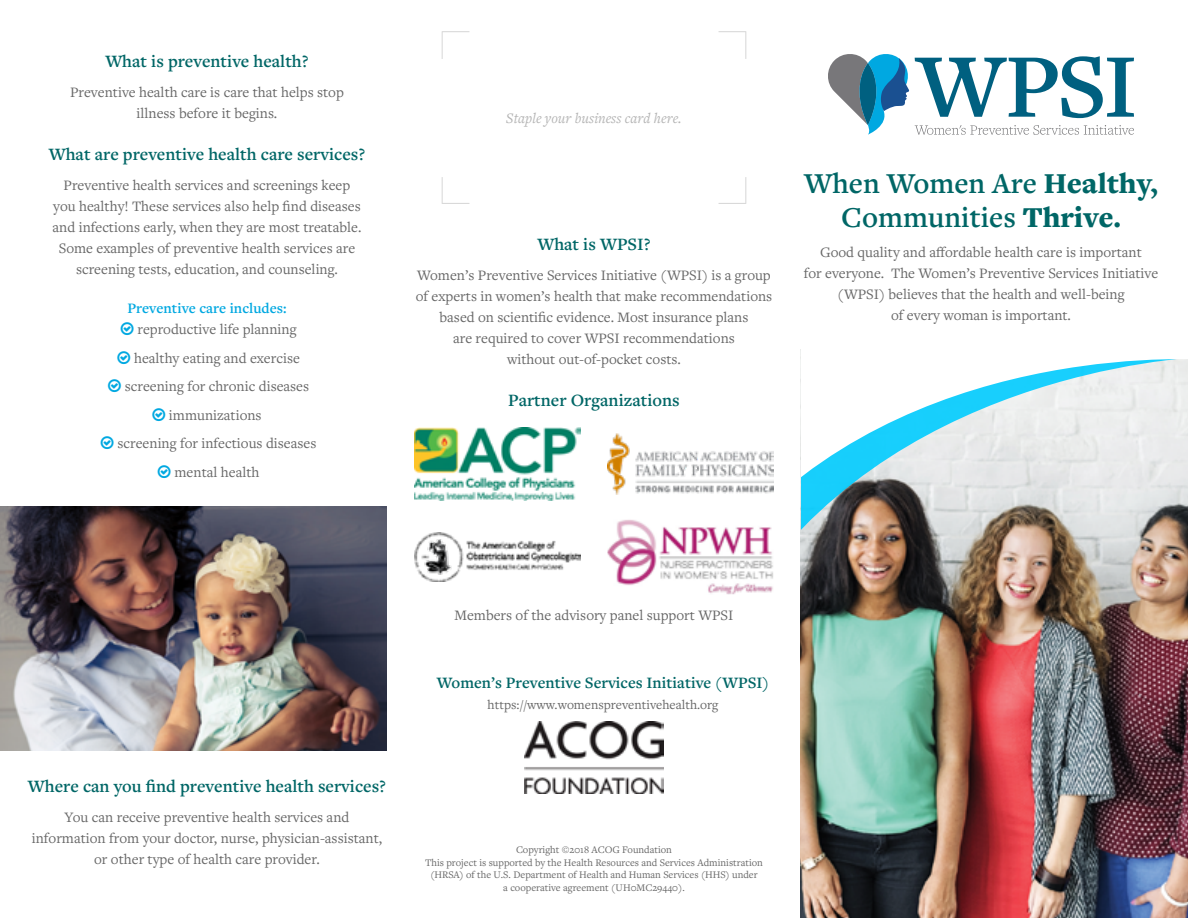
<style>
.page{position:relative;width:1188px;height:918px;background:#fff}
.page>*{position:absolute;margin:0;border:0;box-sizing:border-box;transform-origin:0 0}
.t1{font:600 30px/34.5px "Freight Text Pro";color:#066;text-align:center}
.t2{font:600 18px "Freight Text Pro";color:#066}
.t3{font:600 16.5px "Freight Text Pro";color:#066}
.t4{font:15px/21px "Freight Text Pro";color:#666;text-align:center}
.t5{font:italic 15px "Freight Text Pro";color:#b3b3b3}
.t6{font:600 15px "Freight Text Pro";color:#00a8e1}
.t7{font:13.5px "Freight Text Pro";color:#666}
.t8{font:10.5px/12.6px "Freight Text Pro";color:#666;text-align:center}
.s1{font-weight:900}
</style>
<div class="page">
<img style="left:801px;top:564px;width:387px;height:354px">
<img style="left:801px;top:522px;width:387px;height:42px">
<svg style="left:801px;top:359px;width:387px;height:163px;fill:#e9eaed"></svg>
<svg style="left:828px;top:54px;width:306px;height:81px"></svg>
<img style="left:0;top:507px;width:387px;height:244px">
<img style="left:414px;top:427px;width:166px;height:74px">
<img style="left:608px;top:434px;width:166px;height:60px">
<img style="left:414px;top:532px;width:166px;height:49px">
<img style="left:608px;top:519px;width:165px;height:76px">
<img style="left:524px;top:721px;width:140px;height:72px">
<svg style="left:442px;top:31px;width:304px;height:173px"></svg>
<p class="t2" style="left:105px;top:49px;width:205px">What is preventive health?</p>
<p class="t4" style="left:70px;top:81px;width:275px">Preventive health care is care that helps stop illness before it begins.</p>
<p class="t2" style="left:49px;top:142px;width:318px">What are preventive health care services?</p>
<p class="t4" style="left:53px;top:174px;width:310px">Preventive health services and screenings keep you healthy! These services also help find diseases and infections early, when they are most treatable.<br>Some examples of preventive health services are screening tests, education, and counseling.</p>
<p class="t6" style="left:127px;top:298px;width:161px">Preventive care includes:</p>
<p class="t4" style="left:118px;top:314px;width:200px;line-height:28.5px">reproductive life planning healthy eating and exercise screening for chronic diseases immunizations<br>screening for infectious diseases mental health</p>
<p class="t5" style="left:506px;top:108px;width:177px">Staple your business card here.</p>
<p class="t2" style="left:537px;top:232px;width:115px">What is WPSI?</p>
<p class="t4" style="left:416px;top:264px;width:358px">Women’s Preventive Services Initiative (WPSI) is a group of experts in women’s health that make recommendations based on scientific evidence. Most insurance plans<br>are required to cover WPSI recommendations<br>without out-of-pocket costs.</p>
<p class="t2" style="left:508px;top:389px;width:173px">Partner Organizations</p>
<h1 class="t1" style="left:804px;top:165px;width:355px">When Women Are <span class="s1">Healthy,<br></span>Communities <span class="s1">Thrive.</span></h1>
<p class="t4" style="left:804px;top:241px;width:356px">Good quality and affordable health care is important<br>for everyone. The Women’s Preventive Services Initiative (WPSI) believes that the health and well-being<br>of every woman is important.</p>
<p class="t2" style="left:28px;top:775px;width:360px">Where can you find preventive health services?</p>
<p class="t4" style="left:32px;top:806px;width:352px">You can receive preventive health services and information from your doctor, nurse, physician-assistant, or other type of health care provider.</p>
<p class="t4" style="left:455px;top:605px;width:280px">Members of the advisory panel support WPSI</p>
<p class="t3" style="left:437px;top:671px;width:334px">Women’s Preventive Services Initiative (WPSI)</p>
<p class="t7" style="left:488px;top:695px;width:232px">https://www.womenspreventivehealth.org</p>
<p class="t8" style="left:425px;top:843px;width:339px">Copyright ©2018 ACOG Foundation<br>This project is supported by the Health Resources and Services Administration (HRSA) of the U.S. Department of Health and Human Services (HHS) under<br>a cooperative agreement (UH0MC29440).</p>
</div>
